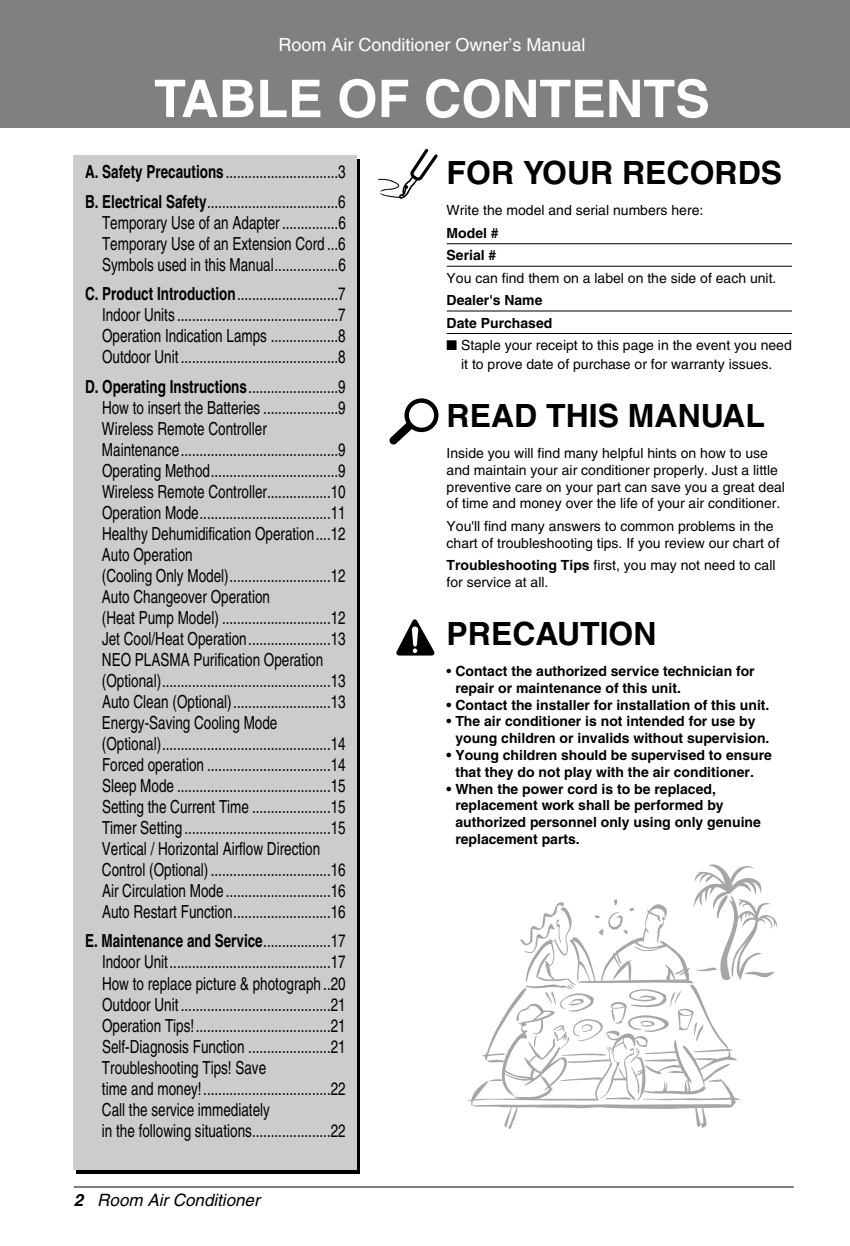
<style>
.page{position:relative;width:850px;height:1246px;background:#fff}
.page>*{position:absolute;margin:0;border:0;box-sizing:border-box;transform-origin:0 0}
.t1{font:700 52px "Helvetica";color:#fff}
.t2{font:700 32px "Helvetica";color:#000}
.t3{font:18px/21px "Helvetica";color:#000;scale:.75 1}
.t4{font:18px "Helvetica";color:#fff}
.t5{font:italic 17px "Helvetica";color:#000}
.t6{font:14px/16.8px "Helvetica";color:#000}
.t7{font:700 14px/16.8px "Helvetica";color:#000}
.s1{font-weight:700}
.s2{font-weight:400}
</style>
<div class="page">
<hr style="left:74px;top:1186px;width:720px;height:2px;background:#000">
<div style="left:0;top:0;width:850px;height:127px;background:#808080"></div>
<svg style="left:467px;top:864px;width:311px;height:265px"></svg>
<hr style="left:447px;top:243px;width:345px;height:1px;background:#000">
<hr style="left:447px;top:266px;width:345px;height:1px;background:#000">
<hr style="left:447px;top:311px;width:345px;height:1px;background:#000">
<hr style="left:447px;top:333px;width:345px;height:1px;background:#000">
<div style="left:74px;top:156px;width:283px;height:1014px;background:#ccc"></div>
<svg style="left:389px;top:398px;width:50px;height:47px"></svg>
<svg style="left:396px;top:619px;width:39px;height:37px"></svg>
<svg style="left:378px;top:148px;width:60px;height:51px"></svg>
<p class="t4" style="left:278px;top:38px;width:309px">Room Air Conditioner Owner’s Manual</p>
<h1 class="t1" style="left:154px;top:80px;width:557px">TABLE OF CONTENTS</h1>
<p class="t3" style="left:85px;top:159px;width:349px;line-height:29.6px"><span class="s1">A. Safety Precautions</span> ..............................3<br><span class="s1">B. Electrical Safety</span>...................................6</p>
<p class="t3" style="left:102px;top:214px;width:327px;text-align:justify">Temporary Use of an Adapter ...............6<br>Temporary Use of an Extension Cord ...6<br>Symbols used in this Manual.................6</p>
<p class="t3" style="left:102px;top:285px;width:327px;text-align:justify;text-indent:-17px"><span class="s1">C. Product Introduction</span>...........................7<br>Indoor Units ...........................................7<br>Operation Indication Lamps ..................8<br>Outdoor Unit ..........................................8</p>
<p class="t3" style="left:102px;top:378px;width:327px;text-indent:-17px"><span class="s1">D. Operating Instructions</span>........................9<br>How to insert the Batteries ....................9<br>Wireless Remote Controller Maintenance..........................................9<br>Operating Method..................................9<br>Wireless Remote Controller.................10<br>Operation Mode...................................11<br>Healthy Dehumidification Operation....12<br>Auto Operation<br>(Cooling Only Model)...........................12<br>Auto Changeover Operation<br>(Heat Pump Model) .............................12<br>Jet Cool/Heat Operation......................13<br>NEO PLASMA Purification Operation (Optional).............................................13<br>Auto Clean (Optional)..........................13<br>Energy-Saving Cooling Mode (Optional).............................................14<br>Forced operation .................................14<br>Sleep Mode .........................................15<br>Setting the Current Time .....................15<br>Timer Setting .......................................15<br>Vertical / Horizontal Airflow Direction Control (Optional) ................................16<br>Air Circulation Mode ............................16<br>Auto Restart Function..........................16</p>
<p class="t3" style="left:102px;top:932px;width:327px;text-indent:-17px"><span class="s1">E. Maintenance and Service</span>..................17<br>Indoor Unit...........................................17<br>How to replace picture &amp; photograph ..20<br>Outdoor Unit ........................................21<br>Operation Tips!....................................21<br>Self-Diagnosis Function ......................21<br>Troubleshooting Tips! Save<br>time and money!..................................22<br>Call the service immediately<br>in the following situations.....................22</p>
<p class="t5" style="left:74px;top:1194px;width:188px"><span class="s1">2</span> Room Air Conditioner</p>
<h2 class="t2" style="left:447px;top:161px;width:337px">FOR YOUR RECORDS</h2>
<p class="t6" style="left:447px;top:203px;width:258px">Write the model and serial numbers here:</p>
<p class="t7" style="left:447px;top:223px;width:54px;line-height:22.4px">Model #<br>Serial #</p>
<p class="t6" style="left:447px;top:271px;width:331px">You can find them on a label on the side of each unit.</p>
<p class="t7" style="left:447px;top:290px;width:107px;line-height:22.4px">Dealer's Name<br>Date Purchased</p>
<p class="t6" style="left:447px;top:337px;width:347px;line-height:18.8px;text-align:center">■ Staple your receipt to this page in the event you need it to prove date of purchase or for warranty issues.</p>
<h2 class="t2" style="left:447px;top:404px;width:320px">READ THIS MANUAL</h2>
<p class="t6" style="left:447px;top:446px;width:340px">Inside you will find many helpful hints on how to use and maintain your air conditioner properly. Just a little preventive care on your part can save you a great deal of time and money over the life of your air conditioner.</p>
<p class="t6" style="left:447px;top:519px;width:334px">You'll find many answers to common problems in the chart of troubleshooting tips. If you review our chart of</p>
<p class="t6" style="left:447px;top:558px;width:331px"><span class="s1">Troubleshooting Tips</span> first, you may not need to call for service at all.</p>
<h2 class="t2" style="left:447px;top:622px;width:211px">PRECAUTION</h2>
<p class="t7" style="left:455px;top:664px;width:301px;text-indent:-9px"><span class="s2">•</span> Contact the authorized service technician for repair or maintenance of this unit.</p>
<p class="t7" style="left:447px;top:698px;width:324px">• Contact the installer for installation of this unit.</p>
<p class="t7" style="left:455px;top:714px;width:316px;text-indent:-9px">• The air conditioner is not intended for use by young children or invalids without supervision.</p>
<p class="t7" style="left:455px;top:748px;width:318px;text-indent:-9px">• Young children should be supervised to ensure that they do not play with the air conditioner.</p>
<p class="t7" style="left:455px;top:782px;width:307px;text-indent:-9px">• When the power cord is to be replaced, replacement work shall be performed by authorized personnel only using only genuine replacement parts.</p>
</div>
